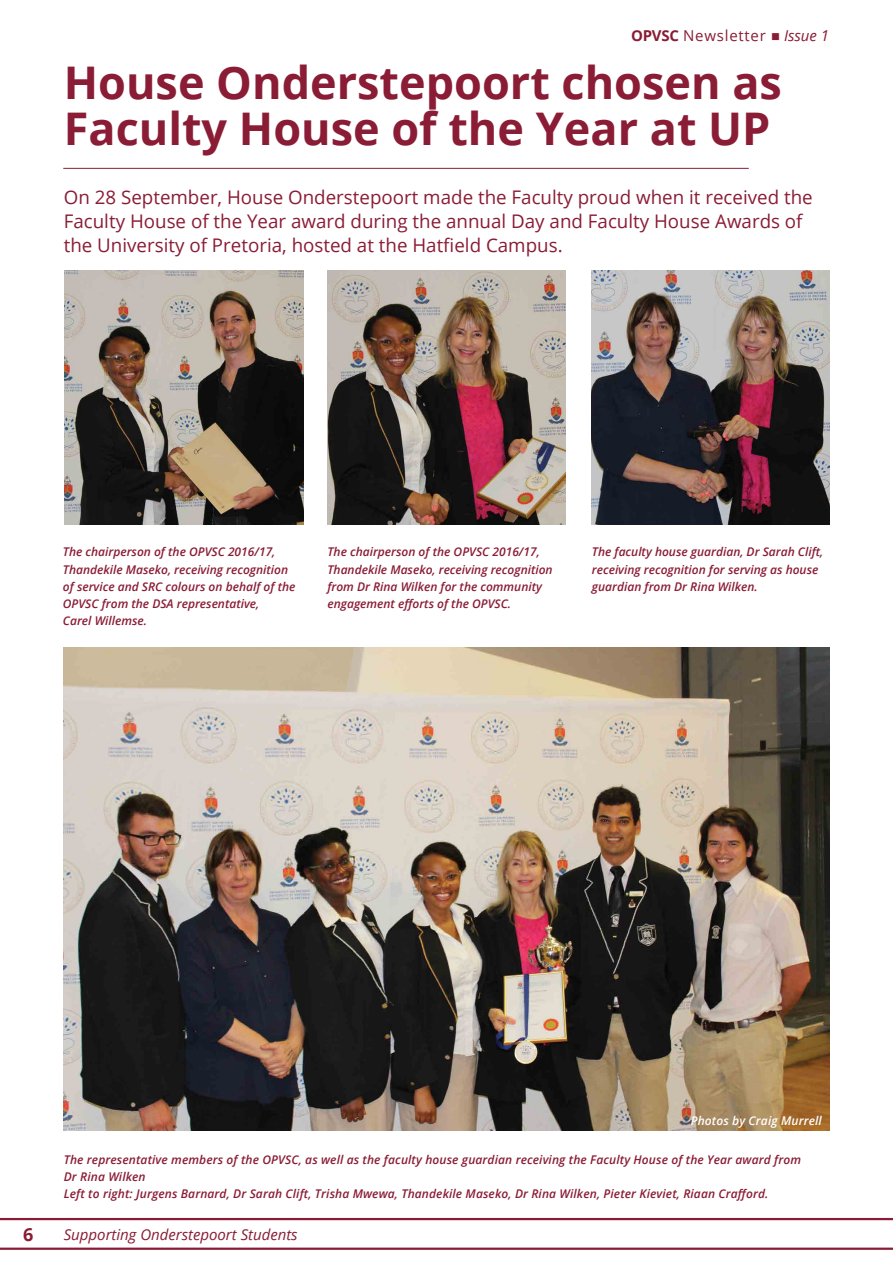
<style>
.page{position:relative;width:893px;height:1263px;background:#fff}
.page>*{position:absolute;margin:0;border:0;box-sizing:border-box;transform-origin:0 0}
.t1{font:700 45px/46.5px "Open Sans";color:#8a1c35}
.t2{font:18.75px/24px "Open Sans";color:#8a1c35}
.t3{font:700 18px "Open Sans";color:#8a1c35}
.t4{font:italic 15px "Open Sans";color:#8a1c35}
.t5{font:15px "Open Sans";letter-spacing:.05em;color:#8a1c35}
.t6{font:italic 600 12px/17.1px "Open Sans";color:#8a1c35}
.t7{font:italic 600 12px "Open Sans";letter-spacing:.01em;color:#fff}
.s1{font-weight:700}
.s2{font-style:italic}
</style>
<div class="page">
<hr style="left:0;top:1218px;width:893px;height:2px;background:#8a1c35">
<hr style="left:0;top:1247px;width:893px;height:3px;background:#8a1c35">
<hr style="left:63px;top:168px;width:686px;height:1px;background:#8a1c35">
<img style="left:65px;top:271px;width:239px;height:253px">
<img style="left:64px;top:648px;width:765px;height:482px">
<img style="left:591px;top:271px;width:238px;height:253px">
<img style="left:327px;top:271px;width:239px;height:253px">
<p class="t5" style="left:631px;top:25px;width:199px"><span class="s1">OPVSC</span> Newsletter ■ <span class="s2">Issue 1</span></p>
<h1 class="t1" style="left:64px;top:58px;width:720px">House Onderstepoort chosen as<br>Faculty House of the Year at UP</h1>
<h2 class="t2" style="left:64px;top:185px;width:750px">On 28 September, House Onderstepoort made the Faculty proud when it received the<br>Faculty House of the Year award during the annual Day and Faculty House Awards of the University of Pretoria, hosted at the Hatfield Campus.</h2>
<p class="t6" style="left:63px;top:543px;width:234px">The chairperson of the OPVSC 2016/17, Thandekile Maseko, receiving recognition of service and SRC colours on behalf of the OPVSC from the DSA representative,<br>Carel Willemse.</p>
<p class="t6" style="left:327px;top:543px;width:227px">The chairperson of the OPVSC 2016/17, Thandekile Maseko, receiving recognition from Dr Rina Wilken for the community engagement efforts of the OPVSC.</p>
<p class="t6" style="left:592px;top:543px;width:233px">The faculty house guardian, Dr Sarah Clift, receiving recognition for serving as house guardian from Dr Rina Wilken.</p>
<h3 class="t3" style="left:23px;top:1221px;width:12px">6</h3>
<p class="t7" style="left:691px;top:1112px;width:133px">Photos by Craig Murrell</p>
<p class="t6" style="left:64px;top:1151px;width:739px">The representative members of the OPVSC, as well as the faculty house guardian receiving the Faculty House of the Year award from<br>Dr Rina Wilken<br>Left to right: Jurgens Barnard, Dr Sarah Clift, Trisha Mwewa, Thandekile Maseko, Dr Rina Wilken, Pieter Kieviet, Riaan Crafford.</p>
<p class="t4" style="left:64px;top:1224px;width:235px">Supporting Onderstepoort Students</p>
</div>
